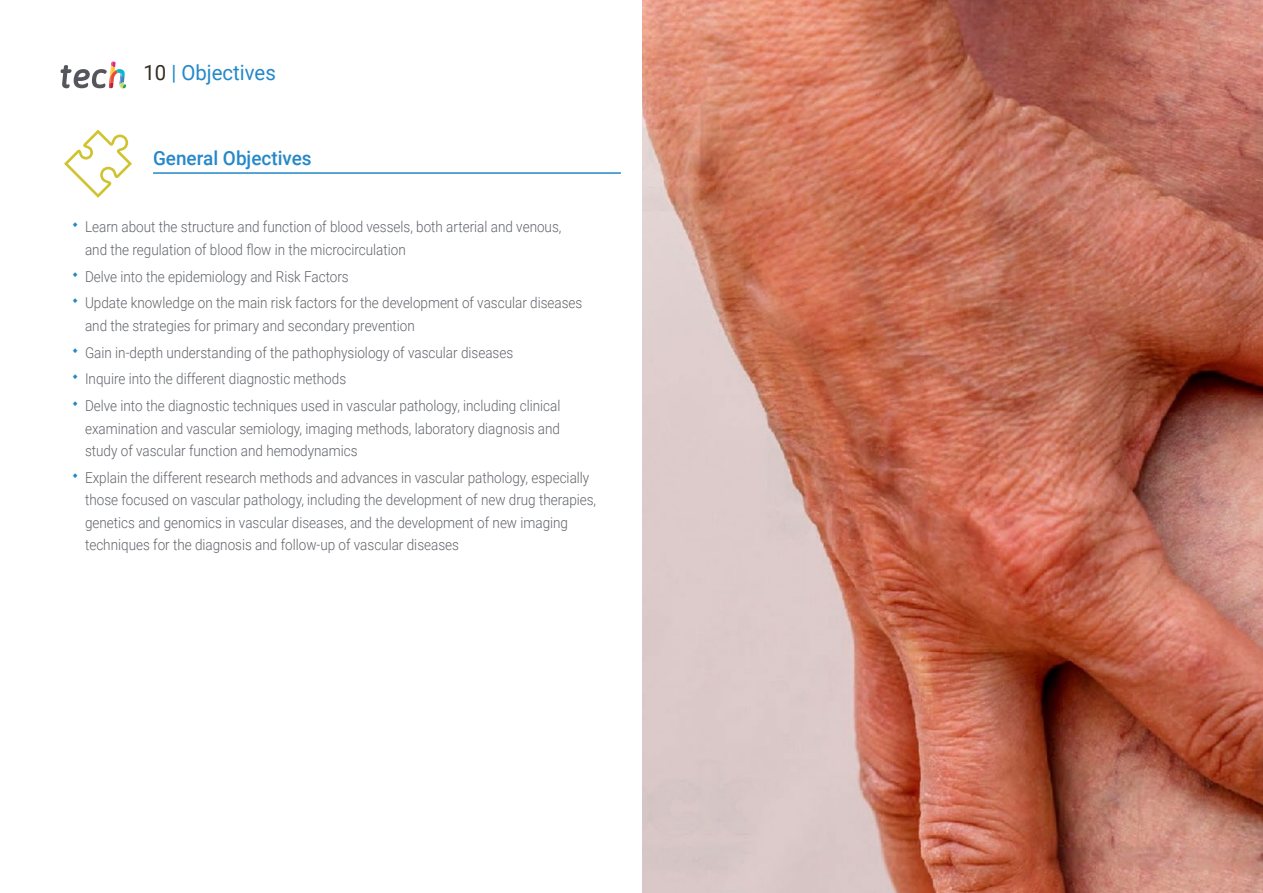
<style>
.page{position:relative;width:1263px;height:893px;background:#fff}
.page>*{position:absolute;margin:0;border:0;box-sizing:border-box;transform-origin:0 0}
.t1{font:21px "Roboto";color:#2488c9}
.t2{font:500 19.5px "Roboto";color:#2488c9}
.t3{font:300 15px/22.5px "Roboto";color:#61646a;scale:.9 1}
.s1{color:#312e20}
</style>
<div class="page">
<img style="left:642px;top:0;width:621px;height:893px">
<hr style="left:153px;top:173px;width:468px;height:1px;background:#2488c9">
<svg style="left:64px;top:130px;width:68px;height:68px"></svg>
<svg style="left:61px;top:62px;width:65px;height:27px"></svg>
<h1 class="t1" style="left:144px;top:57px;width:134px"><span class="s1">10</span> | Objectives</h1>
<h2 class="t2" style="left:153px;top:144px;width:160px">General Objectives</h2>
<p class="t3" style="left:85px;top:215px;width:531px">Learn about the structure and function of blood vessels, both arterial and venous, and the regulation of blood flow in the microcirculation</p>
<p class="t3" style="left:85px;top:262px;width:554px;line-height:26.7px">Delve into the epidemiology and Risk Factors<br>Update knowledge on the main risk factors for the development of vascular diseases</p>
<p class="t3" style="left:85px;top:312px;width:530px;line-height:26.7px">and the strategies for primary and secondary prevention<br>Gain in-depth understanding of the pathophysiology of vascular diseases<br>Inquire into the different diagnostic methods<br>Delve into the diagnostic techniques used in vascular pathology, including clinical</p>
<p class="t3" style="left:85px;top:416px;width:529px">examination and vascular semiology, imaging methods, laboratory diagnosis and study of vascular function and hemodynamics</p>
<p class="t3" style="left:85px;top:466px;width:569px">Explain the different research methods and advances in vascular pathology, especially those focused on vascular pathology, including the development of new drug therapies, genetics and genomics in vascular diseases, and the development of new imaging techniques for the diagnosis and follow-up of vascular diseases</p>
</div>
